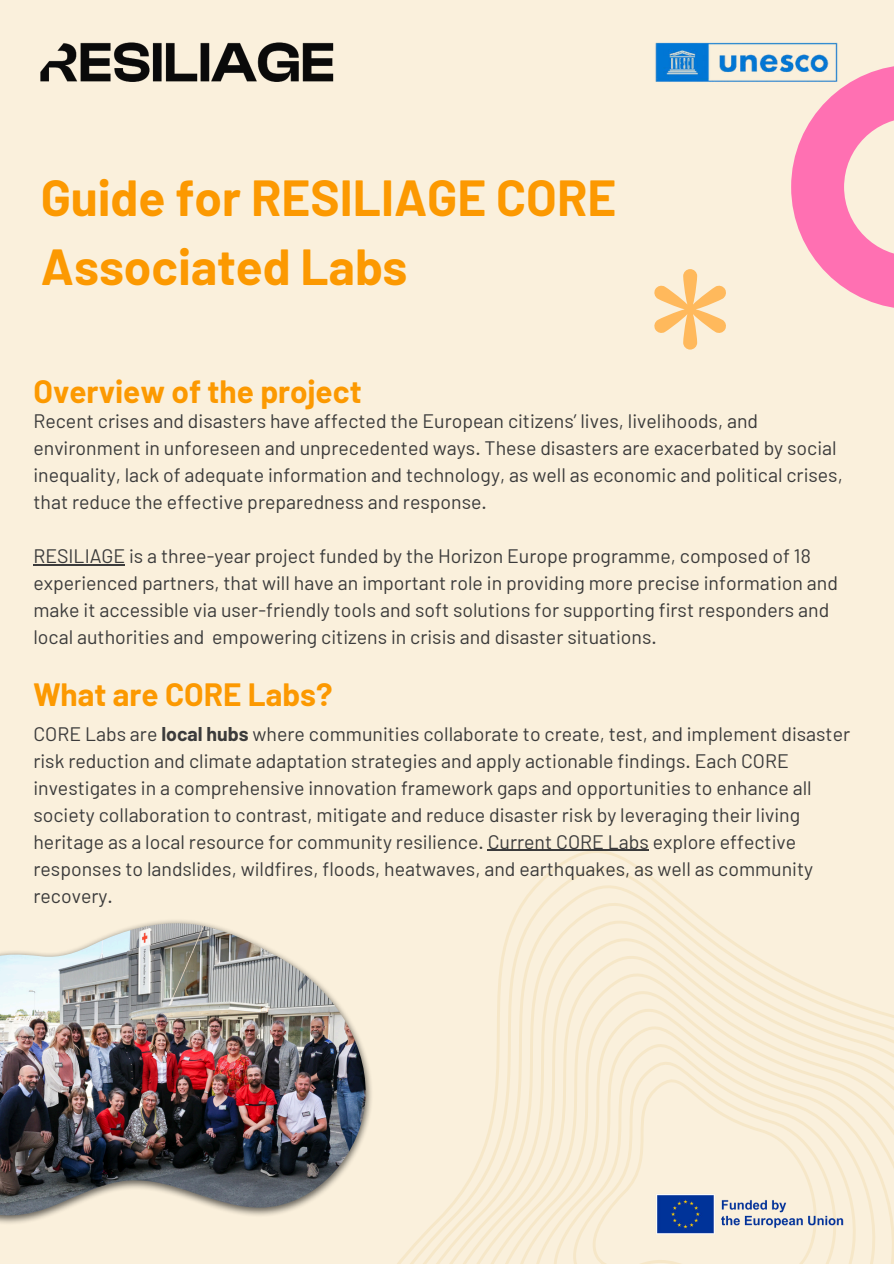
<style>
.page{position:relative;width:894px;height:1264px;background:#fff}
.page>*{position:absolute;margin:0;border:0;box-sizing:border-box;transform-origin:0 0}
.t1{font:700 49.5px/68.7px "Barlow";color:#fc9901}
.t2{font:700 31.5px "Barlow";color:#fc9901}
.t3{font:19.5px/27px "Barlow";color:#3b3b3b}
.s1{font-weight:700}
</style>
<div class="page">
<div style="left:0;top:0;width:893px;height:1263px;background:#faf0dc"></div>
<svg style="left:398px;top:849px;width:495px;height:414px"></svg>
<img style="left:654px;top:1191px;width:196px;height:44px">
<img style="left:655px;top:42px;width:183px;height:40px">
<img style="left:40px;top:42px;width:294px;height:40px">
<svg style="left:654px;top:269px;width:71px;height:80px"></svg>
<svg style="left:790px;top:65px;width:103px;height:243px"></svg>
<hr style="left:487px;top:849px;width:161px;height:2px;background:#3b3b3b">
<img style="left:0;top:920px;width:372px;height:304px">
<img style="left:0;top:923px;width:366px;height:292px">
<hr style="left:33px;top:564px;width:92px;height:1px;background:#3b3b3b">
<h1 class="t1" style="left:41px;top:164px;width:576px">Guide for RESILIAGE CORE<br>Associated Labs</h1>
<h2 class="t2" style="left:33px;top:371px;width:330px">Overview of the project</h2>
<p class="t3" style="left:33px;top:407px;width:810px">Recent crises and disasters have affected the European citizens’ lives, livelihoods, and environment in unforeseen and unprecedented ways. These disasters are exacerbated by social inequality, lack of adequate information and technology, as well as economic and political crises, that reduce the effective preparedness and response.</p>
<p class="t3" style="left:33px;top:542px;width:805px">RESILIAGE is a three-year project funded by the Horizon Europe programme, composed of 18 experienced partners, that will have an important role in providing more precise information and make it accessible via user-friendly tools and soft solutions for supporting first responders and local authorities and empowering citizens in crisis and disaster situations.</p>
<h2 class="t2" style="left:33px;top:675px;width:300px">What are CORE Labs?</h2>
<p class="t3" style="left:33px;top:719px;width:818px">CORE Labs are <span class="s1">local hubs</span> where communities collaborate to create, test, and implement disaster risk reduction and climate adaptation strategies and apply actionable findings. Each CORE investigates in a comprehensive innovation framework gaps and opportunities to enhance all society collaboration to contrast, mitigate and reduce disaster risk by leveraging their living heritage as a local resource for community resilience. Current CORE Labs explore effective responses to landslides, wildfires, floods, heatwaves, and earthquakes, as well as community recovery.</p>
</div>
